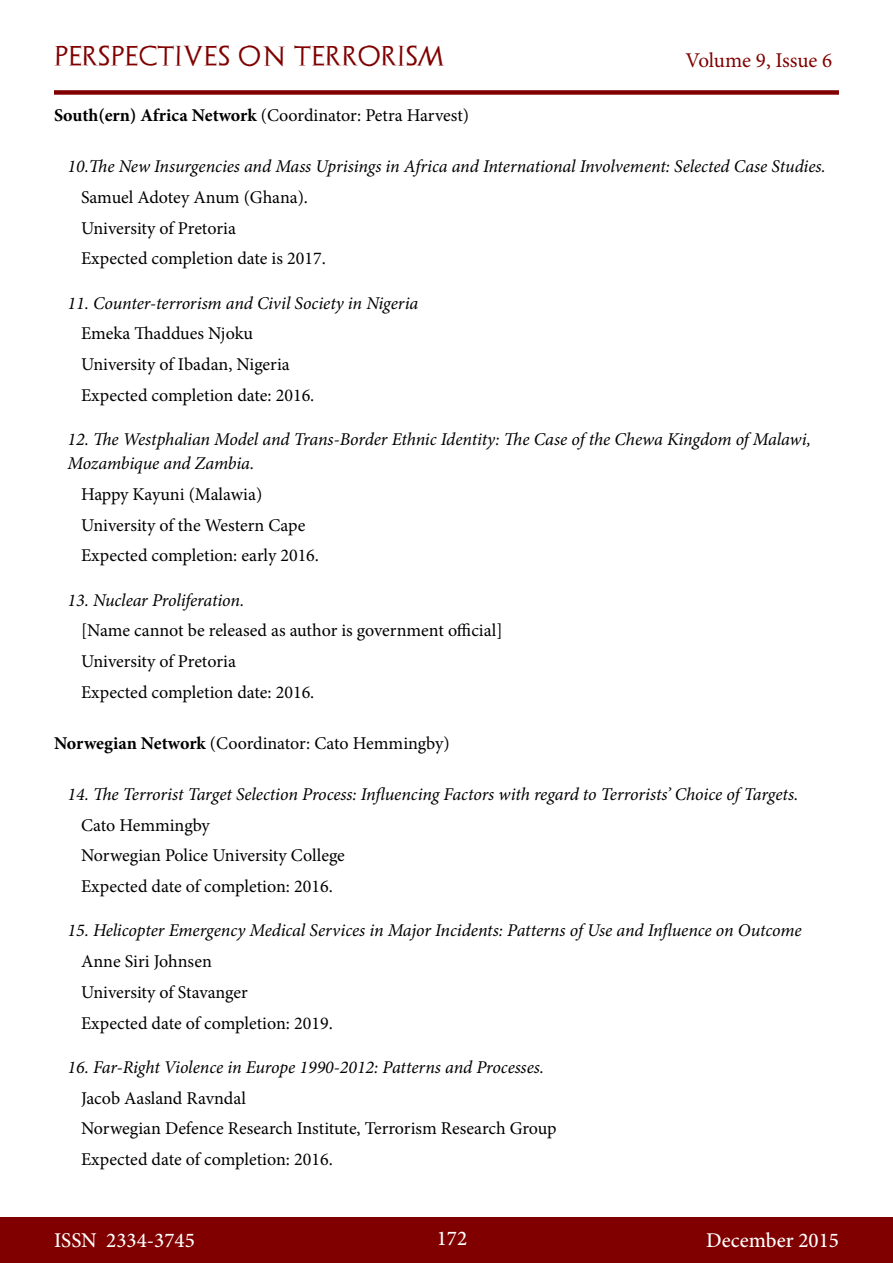
<style>
.page{position:relative;width:893px;height:1263px;background:#fff}
.page>*{position:absolute;margin:0;border:0;box-sizing:border-box;transform-origin:0 0}
.t1{font:500 21px "Minion Pro";color:#fff}
.t2{font:21px "Archeologicaps";letter-spacing:.045em;color:#800000}
.t3{font:21px "Minion Pro";letter-spacing:-.005em;color:#800000}
.thesis_person{font:18px "Minion Pro";color:#000}
.thesis_title{font:italic 18px/24px "Minion Pro";letter-spacing:-.005em;color:#000}
.Network_title{font:18px "Minion Pro";letter-spacing:-.005em;color:#000}
.s1{font-weight:700}
</style>
<div class="page">
<div style="left:0;top:1217px;width:893px;height:46px;background:#800000"></div>
<div style="left:54px;top:90px;width:785px;height:5px;background:#800000"></div>
<p class="t2" style="left:54px;top:43px;width:392px">PERSPECTIVES ON TERRORISM</p>
<p class="t3" style="left:686px;top:46px;width:148px">Volume 9, Issue 6</p>
<p class="Network_title" style="left:54px;top:103px;width:417px"><span class="s1">South(ern) Africa Network</span> (Coordinator: Petra Harvest)</p>
<p class="thesis_title" style="left:68px;top:154px;width:760px">10.The New Insurgencies and Mass Uprisings in Africa and International Involvement: Selected Case Studies.</p>
<p class="thesis_person" style="left:81px;top:185px;width:229px">Samuel Adotey Anum (Ghana).</p>
<p class="thesis_person" style="left:81px;top:216px;width:156px">University of Pretoria</p>
<p class="thesis_person" style="left:81px;top:247px;width:246px">Expected completion date is 2017.</p>
<p class="thesis_title" style="left:68px;top:291px;width:352px">11. Counter-terrorism and Civil Society in Nigeria</p>
<p class="thesis_person" style="left:81px;top:322px;width:173px">Emeka Thaddues Njoku</p>
<p class="thesis_person" style="left:81px;top:352px;width:210px">University of Ibadan, Nigeria</p>
<p class="thesis_person" style="left:81px;top:383px;width:235px">Expected completion date: 2016.</p>
<p class="thesis_title" style="left:68px;top:427px;width:745px">12. The Westphalian Model and Trans-Border Ethnic Identity: The Case of the Chewa Kingdom of Malawi,<br>Mozambique and Zambia.</p>
<p class="thesis_person" style="left:81px;top:482px;width:183px">Happy Kayuni (Malawia)</p>
<p class="thesis_person" style="left:81px;top:513px;width:226px">University of the Western Cape</p>
<p class="thesis_person" style="left:81px;top:544px;width:240px">Expected completion: early 2016.</p>
<p class="thesis_title" style="left:68px;top:588px;width:178px">13. Nuclear Proliferation.</p>
<p class="thesis_person" style="left:81px;top:619px;width:423px">[Name cannot be released as author is government official]</p>
<p class="thesis_person" style="left:81px;top:649px;width:156px">University of Pretoria</p>
<p class="thesis_person" style="left:81px;top:680px;width:235px">Expected completion date: 2016.</p>
<p class="Network_title" style="left:54px;top:731px;width:397px"><span class="s1">Norwegian Network</span> (Coordinator: Cato Hemmingby)</p>
<p class="thesis_title" style="left:68px;top:782px;width:732px">14. The Terrorist Target Selection Process: Influencing Factors with regard to Terrorists’ Choice of Targets.</p>
<p class="thesis_person" style="left:81px;top:813px;width:130px">Cato Hemmingby</p>
<p class="thesis_person" style="left:81px;top:844px;width:265px">Norwegian Police University College</p>
<p class="thesis_person" style="left:81px;top:874px;width:253px">Expected date of completion: 2016.</p>
<p class="thesis_title" style="left:68px;top:919px;width:736px">15. Helicopter Emergency Medical Services in Major Incidents: Patterns of Use and Influence on Outcome</p>
<p class="thesis_person" style="left:81px;top:949px;width:132px">Anne Siri Johnsen</p>
<p class="thesis_person" style="left:81px;top:980px;width:168px">University of Stavanger</p>
<p class="thesis_person" style="left:81px;top:1011px;width:253px">Expected date of completion: 2019.</p>
<p class="thesis_title" style="left:68px;top:1055px;width:478px">16. Far-Right Violence in Europe 1990-2012: Patterns and Processes.</p>
<p class="thesis_person" style="left:81px;top:1086px;width:166px">Jacob Aasland Ravndal</p>
<p class="thesis_person" style="left:81px;top:1117px;width:477px">Norwegian Defence Research Institute, Terrorism Research Group</p>
<p class="thesis_person" style="left:81px;top:1147px;width:253px">Expected date of completion: 2016.</p>
<p class="t1" style="left:54px;top:1226px;width:142px">ISSN 2334-3745</p>
<p class="t1" style="left:437px;top:1224px;width:32px">172</p>
<p class="t1" style="left:706px;top:1226px;width:134px">December 2015</p>
</div>
